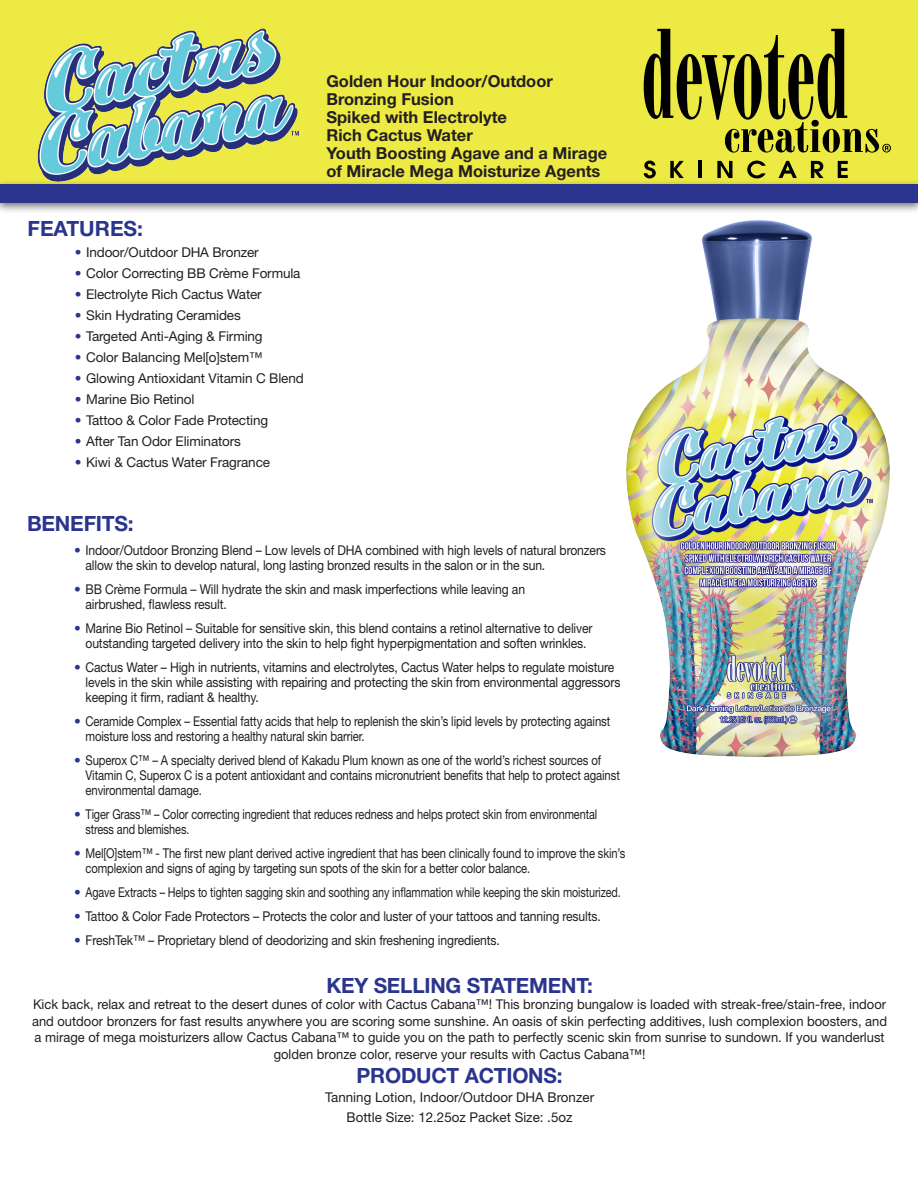
<style>
.page{position:relative;width:918px;height:1188px;background:#fff}
.page>*{position:absolute;margin:0;border:0;box-sizing:border-box;transform-origin:0 0}
.t1{font:700 21px "Helvetica Neue LT Std";letter-spacing:-.01em;color:#2b358d}
.t2{font:700 16.5px/18px "Helvetica Neue LT Std";color:#231f20}
.t3{font:13.5px/15px "Helvetica Neue LT Std";letter-spacing:-.01em;color:#231f20;scale:.9 1}
.t4{font:13.5px/16.5px "Helvetica Neue LT Std";letter-spacing:-.01em;color:#231f20;text-align:center;scale:.96 1}
.t5{font:13.5px/19.5px "Helvetica Neue LT Std";letter-spacing:-.01em;color:#231f20;text-align:center}
.t6{font:13.5px/15px "Helvetica Neue LT Std";letter-spacing:-.01em;color:#231f20;scale:.84 1}
.t7{font:13.5px/15px "Helvetica Neue LT Std";letter-spacing:-.01em;color:#231f20;scale:.83 1}
.t8{font:13.5px/15px "Helvetica Neue LT Std";letter-spacing:-.01em;color:#231f20;scale:.81 1}
.t9{font:13.5px "Helvetica Neue LT Std";letter-spacing:-.01em;color:#231f20;scale:.8 1}
.s1{color:#2b358d}
</style>
<div class="page">
<div style="left:0;top:0;width:918px;height:184px;background:#edea43"></div>
<div style="left:0;top:179px;width:918px;height:35px;background:#231f20;opacity:.62"></div>
<div style="left:0;top:184px;width:918px;height:18px;background:#2b358d"></div>
<img style="left:627px;top:221px;width:262px;height:536px">
<svg style="left:644px;top:29px;width:247px;height:124px"></svg>
<svg style="left:644px;top:161px;width:12px;height:17px"></svg>
<svg style="left:670px;top:161px;width:14px;height:17px"></svg>
<hr style="left:698px;top:161px;width:4px;height:17px;background:#000001">
<svg style="left:717px;top:161px;width:15px;height:17px"></svg>
<svg style="left:747px;top:161px;width:19px;height:17px"></svg>
<svg style="left:779px;top:161px;width:18px;height:17px"></svg>
<svg style="left:811px;top:161px;width:13px;height:17px"></svg>
<svg style="left:838px;top:161px;width:10px;height:17px"></svg>
<img style="left:27px;top:28px;width:277px;height:156px">
<p class="t1" style="left:28px;top:216px;width:117px">FEATURES:</p>
<p class="t5" style="left:75px;top:242px;width:185px"><span class="s1">•</span> Indoor/Outdoor DHA Bronzer</p>
<p class="t5" style="left:75px;top:263px;width:227px"><span class="s1">•</span> Color Correcting BB Crème Formula</p>
<p class="t5" style="left:75px;top:284px;width:188px"><span class="s1">•</span> Electrolyte Rich Cactus Water</p>
<p class="t5" style="left:75px;top:305px;width:167px"><span class="s1">•</span> Skin Hydrating Ceramides</p>
<p class="t5" style="left:75px;top:327px;width:189px"><span class="s1">•</span> Targeted Anti-Aging &amp; Firming</p>
<p class="t5" style="left:75px;top:348px;width:189px"><span class="s1">•</span> Color Balancing Mel[o]stem™</p>
<p class="t5" style="left:75px;top:369px;width:230px"><span class="s1">•</span> Glowing Antioxidant Vitamin C Blend</p>
<p class="t5" style="left:75px;top:390px;width:121px"><span class="s1">•</span> Marine Bio Retinol</p>
<p class="t5" style="left:75px;top:411px;width:195px"><span class="s1">•</span> Tattoo &amp; Color Fade Protecting</p>
<p class="t5" style="left:75px;top:432px;width:168px"><span class="s1">•</span> After Tan Odor Eliminators</p>
<p class="t5" style="left:75px;top:453px;width:197px"><span class="s1">•</span> Kiwi &amp; Cactus Water Fragrance</p>
<p class="t2" style="left:326px;top:71px;width:282px">Golden Hour Indoor/Outdoor<br>Bronzing Fusion<br>Spiked with Electrolyte<br>Rich Cactus Water<br>Youth Boosting Agave and a Mirage of Miracle Mega Moisturize Agents</p>
<p class="t1" style="left:27px;top:511px;width:108px">BENEFITS:</p>
<p class="t3" style="left:85px;top:543px;width:580px;text-indent:-11px"><span class="s1">•</span> Indoor/Outdoor Bronzing Blend – Low levels of DHA combined with high levels of natural bronzers allow the skin to develop natural, long lasting bronzed results in the salon or in the sun.</p>
<p class="t3" style="left:86px;top:582px;width:490px;text-indent:-11px"><span class="s1">•</span> BB Crème Formula – Will hydrate the skin and mask imperfections while leaving an airbrushed, flawless result.</p>
<p class="t3" style="left:74px;top:621px;width:577px;text-align:center"><span class="s1">•</span> Marine Bio Retinol – Suitable for sensitive skin, this blend contains a retinol alternative to deliver outstanding targeted delivery into the skin to help fight hyperpigmentation and soften wrinkles.</p>
<p class="t3" style="left:86px;top:660px;width:596px;text-indent:-11px"><span class="s1">•</span> Cactus Water – High in nutrients, vitamins and electrolytes, Cactus Water helps to regulate moisture levels in the skin while assisting with repairing and protecting the skin from environmental aggressors keeping it firm, radiant &amp; healthy.</p>
<p class="t6" style="left:86px;top:714px;width:626px;text-indent:-11px"><span class="s1">•</span> Ceramide Complex – Essential fatty acids that help to replenish the skin’s lipid levels by protecting against moisture loss and restoring a healthy natural skin barrier.</p>
<p class="t6" style="left:86px;top:753px;width:638px;text-indent:-11px"><span class="s1">•</span> Superox C™ – A specialty derived blend of Kakadu Plum known as one of the world’s richest sources of<br>Vitamin C, Superox C is a potent antioxidant and contains micronutrient benefits that help to protect against environmental damage.</p>
<p class="t8" style="left:86px;top:807px;width:633px;text-indent:-11px"><span class="s1">•</span> Tiger Grass™ – Color correcting ingredient that reduces redness and helps protect skin from environmental stress and blemishes.</p>
<p class="t7" style="left:86px;top:846px;width:652px;text-indent:-11px"><span class="s1">•</span> Mel[O]stem™ - The first new plant derived active ingredient that has been clinically found to improve the skin’s complexion and signs of aging by targeting sun spots of the skin for a better color balance.</p>
<p class="t9" style="left:74px;top:884px;width:685px"><span class="s1">•</span> Agave Extracts – Helps to tighten sagging skin and soothing any inflammation while keeping the skin moisturized.</p>
<p class="t3" style="left:74px;top:909px;width:587px"><span class="s1">•</span> Tattoo &amp; Color Fade Protectors – Protects the color and luster of your tattoos and tanning results.</p>
<p class="t3" style="left:74px;top:933px;width:474px"><span class="s1">•</span> FreshTek™ – Proprietary blend of deodorizing and skin freshening ingredients.</p>
<p class="t1" style="left:326px;top:972px;width:268px">KEY SELLING STATEMENT:</p>
<p class="t4" style="left:32px;top:996px;width:892px">Kick back, relax and retreat to the desert dunes of color with Cactus Cabana™! This bronzing bungalow is loaded with streak-free/stain-free, indoor and outdoor bronzers for fast results anywhere you are scoring some sunshine. An oasis of skin perfecting additives, lush complexion boosters, and a mirage of mega moisturizers allow Cactus Cabana™ to guide you on the path to perfectly scenic skin from sunrise to sundown. If you wanderlust golden bronze color, reserve your results with Cactus Cabana™!</p>
<p class="t1" style="left:357px;top:1062px;width:207px">PRODUCT ACTIONS:</p>
<p class="t5" style="left:325px;top:1088px;width:271px">Tanning Lotion, Indoor/Outdoor DHA Bronzer<br>Bottle Size: 12.25oz Packet Size: .5oz</p>
</div>
